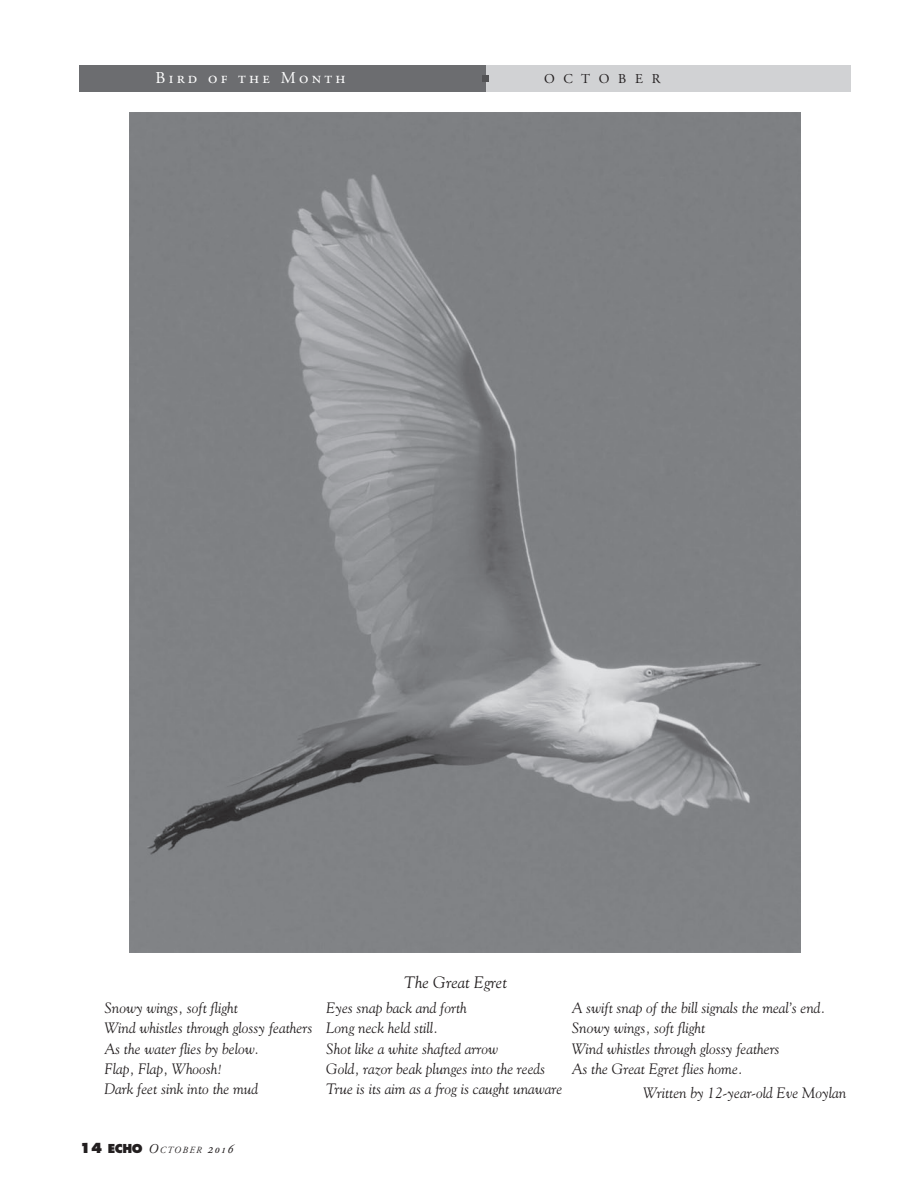
<style>
.page{position:relative;width:918px;height:1188px;background:#fff}
.page>*{position:absolute;margin:0;border:0;box-sizing:border-box;transform-origin:0 0}
.t1{font:16.5px "Adobe Garamond Pro";letter-spacing:.2em;color:#fff}
.t2{font:italic 16.5px "Goudy Std";color:#231f20}
.t3{font:italic 15px/20.2px "Goudy Std";color:#231f20}
.t4{font:13.5px "Adobe Garamond Pro";color:#231f20}
.t5{font:italic 9.45px "Adobe Garamond Pro";letter-spacing:.145em;color:#231f20}
.s1{font-family:"Futura Std";font-weight:800;font-style:normal;font-size:13.5px}
.s2{font-family:"Futura Std";font-weight:800;font-style:normal;font-size:12px}
.s3{font-size:13.5px}
</style>
<div class="page">
<div style="left:79px;top:65px;width:770px;height:27px;background:#6c6d70"></div>
<div style="left:486px;top:65px;width:364px;height:27px;background:#d1d2d4"></div>
<div style="left:483px;top:75px;width:6px;height:7px;background:#535355"></div>
<img style="left:129px;top:113px;width:672px;height:839px">
<p class="t1" style="left:156px;top:68px;width:192px">Bird of the Month</p>
<p class="t4" style="left:544px;top:71px;width:118px">O C T O B E R</p>
<p class="t2" style="left:404px;top:973px;width:104px">The Great Egret</p>
<p class="t3" style="left:104px;top:998px;width:209px">Snowy wings, soft flight<br>Wind whistles through glossy feathers<br>As the water flies by below.<br>Flap, Flap, Whoosh!<br>Dark feet sink into the mud</p>
<p class="t3" style="left:326px;top:998px;width:238px">Eyes snap back and forth<br>Long neck held still.<br>Shot like a white shafted arrow<br>Gold, razor beak plunges into the reeds<br>True is its aim as a frog is caught unaware</p>
<p class="t3" style="left:572px;top:998px;width:255px">A swift snap of the bill signals the meal’s end.<br>Snowy wings, soft flight<br>Wind whistles through glossy feathers<br>As the Great Egret flies home.</p>
<p class="t3" style="left:643px;top:1083px;width:204px">Written by 12-year-old Eve Moylan</p>
<p class="t5" style="left:80px;top:1145px;width:155px"><span class="s1">14</span> <span class="s2">ECHO</span> <span class="s3">O</span>CTOBER <span class="s3">2016</span></p>
</div>
